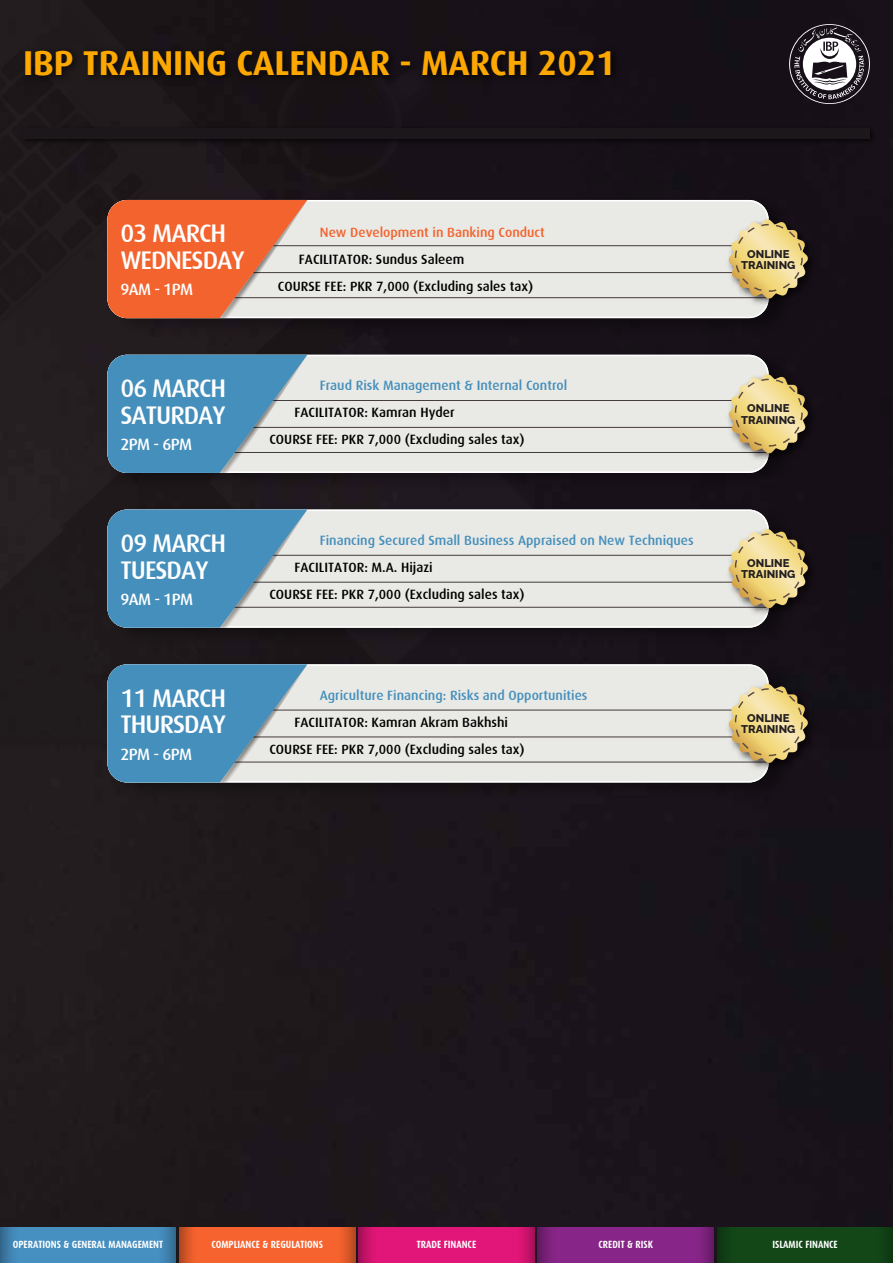
<style>
.page{position:relative;width:893px;height:1263px;background:#fff}
.page>*{position:absolute;margin:0;border:0;box-sizing:border-box;transform-origin:0 0}
.t1{font:700 34.5px "Dax";color:#fca801}
.t2{font:500 25.5px/26.7px "Dax";letter-spacing:-.04em;color:#fff}
.t3{font:500 16.5px "Dax";letter-spacing:-.04em;color:#fff}
.t4{font:500 13.5px/26.8px "Dax";color:#000}
.t5{font:500 13.5px "Dax";color:#448fbc}
.t6{font:500 13.5px "Dax";color:#f3632e}
.t7{font:800 11.25px/11.4px "Raleway";color:#231f20;text-align:center}
.t8{font:700 10.5px "Dax Condensed";color:#fff}
</style>
<div class="page">
<div style="left:0;top:749px;width:893px;height:514px;background:#1d161b"></div>
<img style="left:0;top:0;width:893px;height:740px">
<img style="left:18px;top:123px;width:861px;height:24px">
<div style="left:23px;top:128px;width:847px;height:10px;background:#1c171a"></div>
<svg style="left:789px;top:24px;width:81px;height:80px"></svg>
<img style="left:15px;top:38px;width:613px;height:57px">
<div style="left:0;top:1227px;width:176px;height:36px;background:#468fc1"></div>
<div style="left:0;top:1227px;width:28px;height:36px;background:linear-gradient(to right,#377198,#4a96cb)"></div>
<div style="left:148px;top:1227px;width:28px;height:36px;background:linear-gradient(to right,#4b99cf,#37729a)"></div>
<div style="left:717px;top:1227px;width:176px;height:36px;background:#134718"></div>
<div style="left:865px;top:1227px;width:28px;height:36px;background:linear-gradient(to right,#144c1a,#0f3913)"></div>
<div style="left:717px;top:1227px;width:28px;height:36px;background:linear-gradient(to right,#0e3712,#144a19)"></div>
<div style="left:179px;top:1227px;width:176px;height:36px;background:#f7632f"></div>
<svg style="left:179px;top:1227px;width:14px;height:36px"></svg>
<div style="left:327px;top:1227px;width:28px;height:36px;background:linear-gradient(to right,#ff6a32,#c85025)"></div>
<div style="left:358px;top:1227px;width:177px;height:36px;background:#e21678"></div>
<svg style="left:358px;top:1227px;width:14px;height:36px"></svg>
<svg style="left:522px;top:1227px;width:13px;height:36px"></svg>
<div style="left:538px;top:1227px;width:176px;height:36px;background:#882588"></div>
<div style="left:538px;top:1227px;width:28px;height:36px;background:linear-gradient(to right,#6b1d6b,#8f278f)"></div>
<svg style="left:703px;top:1227px;width:11px;height:36px"></svg>
<img style="left:107px;top:192px;width:689px;height:146px">
<svg style="left:307px;top:200px;width:462px;height:118px;background:#e5e4e1"></svg>
<svg style="left:107px;top:200px;width:200px;height:118px;background:#ec7c52"></svg>
<img style="left:716px;top:204px;width:112px;height:112px">
<svg style="left:728px;top:219px;width:80px;height:80px;background:#c7b582"></svg>
<div style="left:735px;top:224px;width:68px;height:68px;border:2px dashed #604c3f;border-radius:50%"></div>
<img style="left:107px;top:347px;width:689px;height:146px">
<div style="left:307px;top:355px;width:462px;height:118px;background:#e9e9e5"></div>
<svg style="left:107px;top:355px;width:200px;height:118px;background:#649ec0"></svg>
<img style="left:716px;top:358px;width:112px;height:113px">
<svg style="left:728px;top:374px;width:80px;height:80px;background:#c7b581"></svg>
<div style="left:735px;top:379px;width:68px;height:68px;border:2px dashed #604c3f;border-radius:50%"></div>
<div style="left:107px;top:502px;width:689px;height:146px;background:#191319"></div>
<svg style="left:307px;top:509px;width:462px;height:119px;background:#e4e4e0"></svg>
<svg style="left:107px;top:509px;width:200px;height:119px;background:#659ec0"></svg>
<img style="left:716px;top:513px;width:112px;height:113px">
<svg style="left:728px;top:529px;width:80px;height:80px;background:#c7b582"></svg>
<div style="left:735px;top:533px;width:68px;height:68px;border:2px dashed #604c3f;border-radius:50%"></div>
<div style="left:107px;top:657px;width:689px;height:145px;background:#1a1419"></div>
<svg style="left:307px;top:664px;width:462px;height:118px;background:#e4e4e0"></svg>
<svg style="left:107px;top:664px;width:200px;height:118px;background:#649ec0"></svg>
<img style="left:716px;top:668px;width:112px;height:112px">
<svg style="left:728px;top:684px;width:80px;height:79px;background:#c8b682"></svg>
<div style="left:735px;top:688px;width:68px;height:68px;border:2px dashed #604c3f;border-radius:50%"></div>
<h1 class="t1" style="left:23px;top:43px;width:594px">IBP TRAINING CALENDAR - MARCH 2021</h1>
<h2 class="t2" style="left:121px;top:220px;width:126px">03 MARCH<br>WEDNESDAY</h2>
<p class="t3" style="left:121px;top:281px;width:74px">9AM - 1PM</p>
<p class="t6" style="left:320px;top:225px;width:226px">New Development in Banking Conduct</p>
<p class="t4" style="left:278px;top:246px;width:257px;text-indent:21px">FACILITATOR: Sundus Saleem<br>COURSE FEE: PKR 7,000 (Excluding sales tax)</p>
<h2 class="t2" style="left:121px;top:375px;width:107px">06 MARCH<br>SATURDAY</h2>
<p class="t3" style="left:121px;top:435px;width:73px">2PM - 6PM</p>
<h2 class="t2" style="left:121px;top:530px;width:107px">09 MARCH<br>TUESDAY</h2>
<p class="t3" style="left:121px;top:590px;width:74px">9AM - 1PM</p>
<h2 class="t2" style="left:121px;top:685px;width:107px">11 MARCH<br>THURSDAY</h2>
<p class="t3" style="left:121px;top:745px;width:73px">2PM - 6PM</p>
<p class="t5" style="left:320px;top:378px;width:249px">Fraud Risk Management &amp; Internal Control</p>
<p class="t4" style="left:269px;top:399px;width:257px;text-indent:25px">FACILITATOR: Kamran Hyder<br>COURSE FEE: PKR 7,000 (Excluding sales tax)</p>
<p class="t5" style="left:320px;top:533px;width:376px">Financing Secured Small Business Appraised on New Techniques</p>
<p class="t4" style="left:269px;top:554px;width:257px;text-indent:25px">FACILITATOR: M.A. Hijazi<br>COURSE FEE: PKR 7,000 (Excluding sales tax)</p>
<p class="t5" style="left:320px;top:688px;width:269px">Agriculture Financing: Risks and Opportunities</p>
<p class="t4" style="left:269px;top:709px;width:257px;text-indent:25px">FACILITATOR: Kamran Akram Bakhshi<br>COURSE FEE: PKR 7,000 (Excluding sales tax)</p>
<p class="t7" style="left:741px;top:247px;width:56px">ONLINE<br>TRAINING</p>
<p class="t7" style="left:741px;top:401px;width:56px">ONLINE<br>TRAINING</p>
<p class="t7" style="left:741px;top:556px;width:56px">ONLINE<br>TRAINING</p>
<p class="t7" style="left:741px;top:711px;width:56px">ONLINE<br>TRAINING</p>
<p class="t8" style="left:13px;top:1239px;width:152px">OPERATIONS &amp; GENERAL MANAGEMENT</p>
<p class="t8" style="left:211px;top:1239px;width:113px">COMPLIANCE &amp; REGULATIONS</p>
<p class="t8" style="left:417px;top:1239px;width:61px">TRADE FINANCE</p>
<p class="t8" style="left:598px;top:1239px;width:56px">CREDIT &amp; RISK</p>
<p class="t8" style="left:772px;top:1239px;width:67px">ISLAMIC FINANCE</p>
</div>
